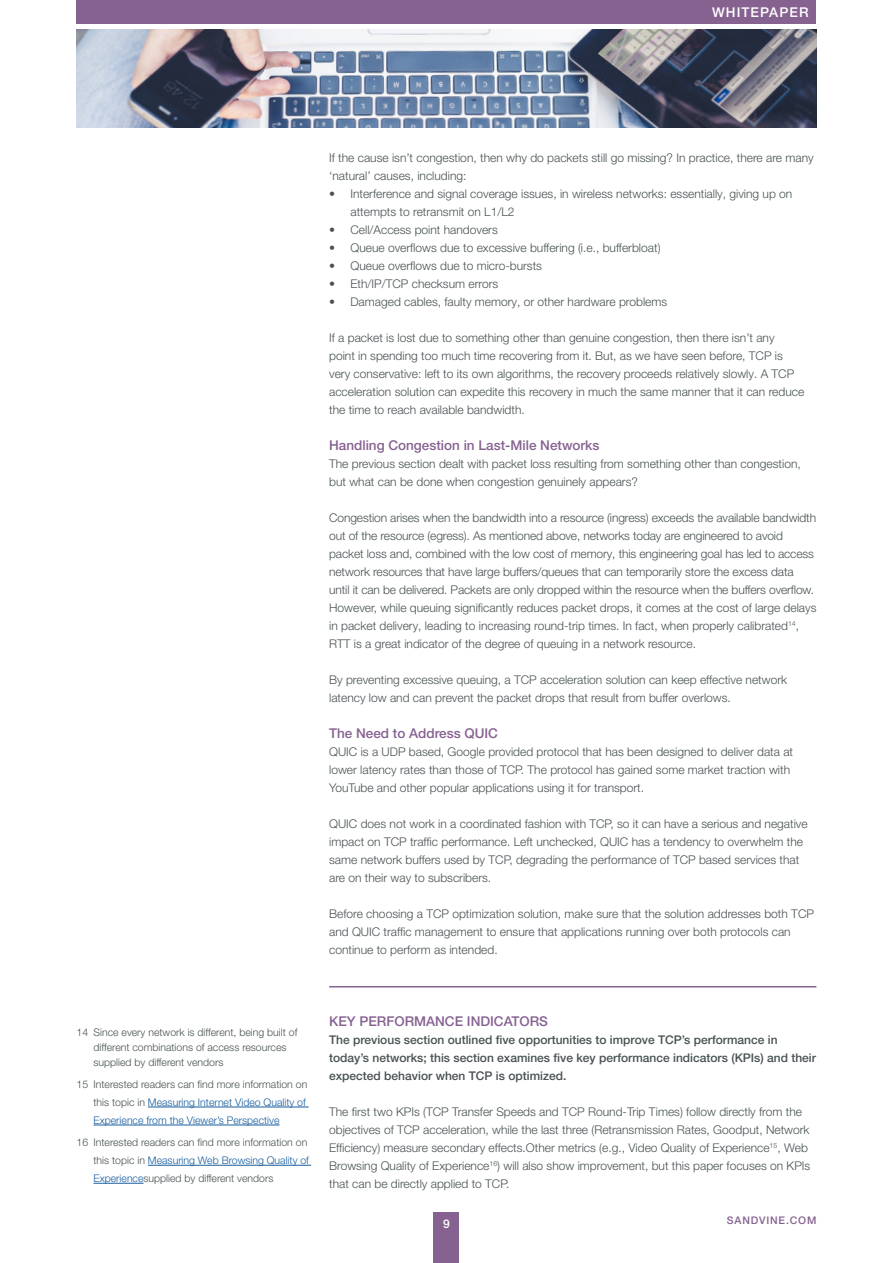
<style>
.page{position:relative;width:893px;height:1263px;background:#fff}
.page>*{position:absolute;margin:0;border:0;box-sizing:border-box;transform-origin:0 0}
.t1{font:500 13.5px "Helvetica Neue LT Pro";color:#866291}
.t2{font:500 13.5px "Helvetica Neue LT Pro";letter-spacing:.08em;color:#fff}
.t3{font:300 12px/18px "Helvetica Neue LT Pro";color:#485153}
.t4{font:500 12px/18px "Helvetica Neue LT Pro";color:#485153}
.t5{font:500 12px "Helvetica Neue LT Pro";color:#fff}
.Footnote{font:300 10.5px/15px "Helvetica Neue LT Pro";color:#485153}
.Footnote-2{font:300 10.5px/18px "Helvetica Neue LT Pro";color:#175d9e}
.t6{font:500 10.5px "Helvetica Neue LT Pro";letter-spacing:.08em;color:#866291}
.s1{color:#485153}
.s2{color:#175d9e}
</style>
<div class="page">
<div style="left:77px;top:0;width:739px;height:24px;background:#866291"></div>
<div style="left:434px;top:1212px;width:25px;height:51px;background:#866291"></div>
<img style="left:77px;top:30px;width:739px;height:98px">
<hr style="left:329px;top:986px;width:487px;height:1px;background:#866291">
<hr style="left:148px;top:1107px;width:161px;height:1px;background:#175d9e">
<hr style="left:94px;top:1125px;width:186px;height:1px;background:#175d9e">
<hr style="left:148px;top:1165px;width:163px;height:1px;background:#175d9e">
<hr style="left:94px;top:1183px;width:50px;height:1px;background:#175d9e">
<p class="t2" style="left:712px;top:4px;width:98px">WHITEPAPER</p>
<p class="t3" style="left:329px;top:148px;width:486px">If the cause isn’t congestion, then why do packets still go missing? In practice, there are many ‘natural’ causes, including:</p>
<p class="t3" style="left:350px;top:184px;width:443px;text-indent:-21px">• Interference and signal coverage issues, in wireless networks: essentially, giving up on attempts to retransmit on L1/L2</p>
<p class="t3" style="left:329px;top:220px;width:170px">• Cell/Access point handovers</p>
<p class="t3" style="left:329px;top:238px;width:333px">• Queue overflows due to excessive buffering (i.e., bufferbloat)</p>
<p class="t3" style="left:329px;top:256px;width:214px">• Queue overflows due to micro-bursts</p>
<p class="t3" style="left:329px;top:274px;width:171px">• Eth/IP/TCP checksum errors</p>
<p class="t3" style="left:329px;top:292px;width:340px">• Damaged cables, faulty memory, or other hardware problems</p>
<p class="t3" style="left:329px;top:328px;width:477px">If a packet is lost due to something other than genuine congestion, then there isn’t any<br>point in spending too much time recovering from it. But, as we have seen before, TCP is very conservative: left to its own algorithms, the recovery proceeds relatively slowly. A TCP acceleration solution can expedite this recovery in much the same manner that it can reduce the time to reach available bandwidth.</p>
<h2 class="t1" style="left:329px;top:437px;width:272px">Handling Congestion in Last-Mile Networks</h2>
<p class="t3" style="left:329px;top:454px;width:473px">The previous section dealt with packet loss resulting from something other than congestion, but what can be done when congestion genuinely appears?</p>
<p class="t3" style="left:329px;top:508px;width:488px">Congestion arises when the bandwidth into a resource (ingress) exceeds the available bandwidth out of the resource (egress). As mentioned above, networks today are engineered to avoid packet loss and, combined with the low cost of memory, this engineering goal has led to access network resources that have large buffers/queues that can temporarily store the excess data until it can be delivered. Packets are only dropped within the resource when the buffers overflow.</p>
<p class="t3" style="left:329px;top:598px;width:489px">However, while queuing significantly reduces packet drops, it comes at the cost of large delays in packet delivery, leading to increasing round-trip times. In fact, when properly calibrated<sup>14</sup>,<br>RTT is a great indicator of the degree of queuing in a network resource.</p>
<p class="t3" style="left:329px;top:670px;width:459px">By preventing excessive queuing, a TCP acceleration solution can keep effective network latency low and can prevent the packet drops that result from buffer overlows.</p>
<p class="t1" style="left:329px;top:725px;width:170px">The Need to Address QUIC</p>
<p class="t3" style="left:329px;top:742px;width:465px">QUIC is a UDP based, Google provided protocol that has been designed to deliver data at lower latency rates than those of TCP. The protocol has gained some market traction with<br>YouTube and other popular applications using it for transport.</p>
<p class="t3" style="left:329px;top:814px;width:480px">QUIC does not work in a coordinated fashion with TCP, so it can have a serious and negative impact on TCP traffic performance. Left unchecked, QUIC has a tendency to overwhelm the same network buffers used by TCP, degrading the performance of TCP based services that are on their way to subscribers.</p>
<p class="t3" style="left:329px;top:904px;width:486px">Before choosing a TCP optimization solution, make sure that the solution addresses both TCP and QUIC traffic management to ensure that applications running over both protocols can continue to perform as intended.</p>
<p class="Footnote" style="left:94px;top:1024px;width:205px;text-indent:-17px">14 Since every network is different, being built of different combinations of access resources supplied by different vendors</p>
<p class="Footnote-2" style="left:94px;top:1075px;width:215px;text-indent:-17px"><span class="s1">15 Interested readers can find more information on this topic in</span> Measuring Internet Video Quality of<br>Experience from the Viewer’s Perspective</p>
<p class="Footnote" style="left:94px;top:1133px;width:217px;line-height:18px;text-indent:-17px">16 Interested readers can find more information on this topic in <span class="s2">Measuring Web Browsing Quality of<br>Experience</span>supplied by different vendors</p>
<h2 class="t1" style="left:329px;top:1013px;width:220px">KEY PERFORMANCE INDICATORS</h2>
<p class="t4" style="left:329px;top:1030px;width:488px">The previous section outlined five opportunities to improve TCP’s performance in today’s networks; this section examines five key performance indicators (KPIs) and their expected behavior when TCP is optimized.</p>
<p class="t3" style="left:329px;top:1102px;width:483px">The first two KPIs (TCP Transfer Speeds and TCP Round-Trip Times) follow directly from the objectives of TCP acceleration, while the last three (Retransmission Rates, Goodput, Network Efficiency) measure secondary effects.Other metrics (e.g., Video Quality of Experience<sup>15</sup>, Web Browsing Quality of Experience<sup>16</sup>) will also show improvement, but this paper focuses on KPIs that can be directly applied to TCP.</p>
<p class="t5" style="left:443px;top:1216px;width:8px">9</p>
<p class="t6" style="left:727px;top:1214px;width:91px">SANDVINE.COM</p>
</div>
